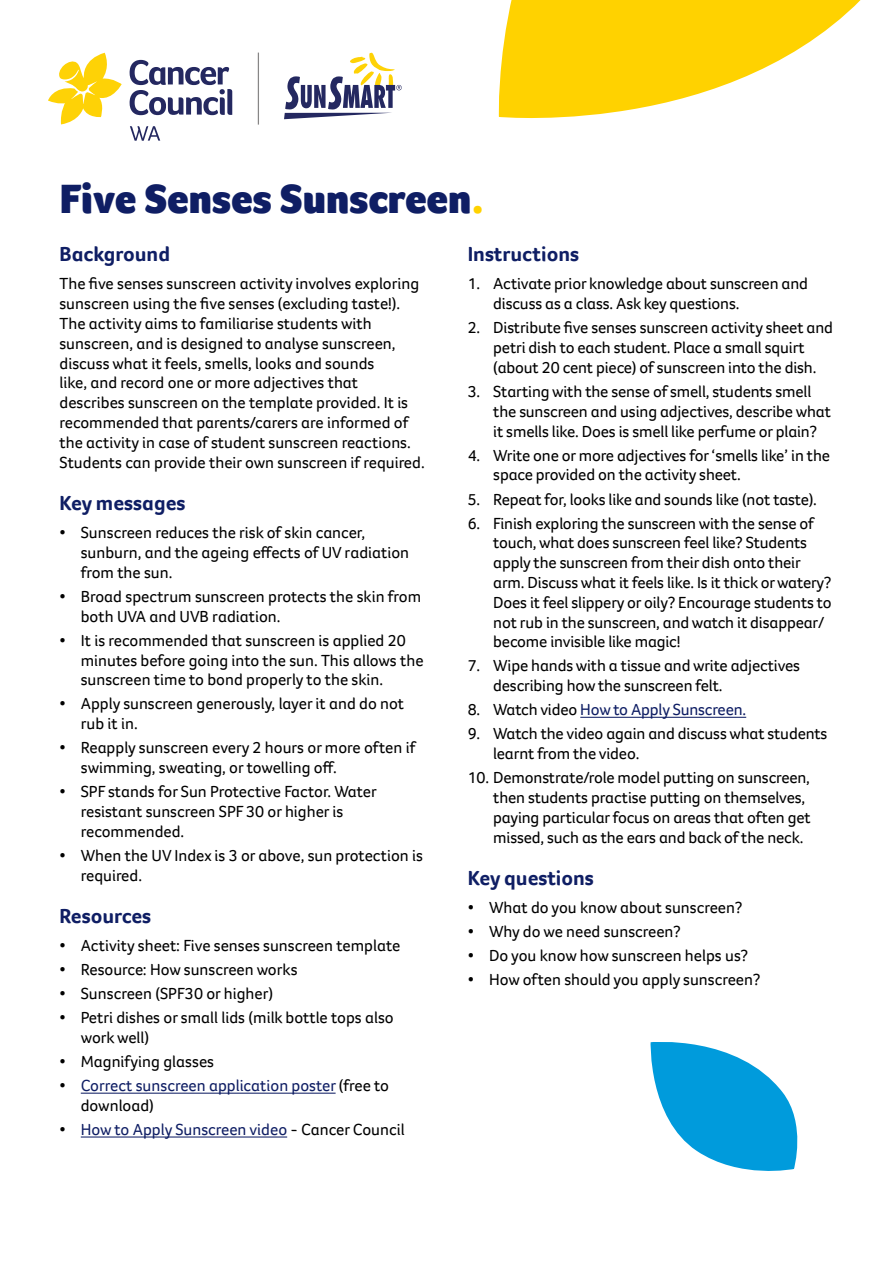
<style>
.page{position:relative;width:893px;height:1263px;background:#fff}
.page>*{position:absolute;margin:0;border:0;box-sizing:border-box;transform-origin:0 0}
.t1{font:900 42px "Foco CC";color:#0f1e64}
.t2{font:700 21px "Foco CC";color:#0f1e64}
.t3{font:16.5px/19.8px "Foco CC";letter-spacing:-.01em;color:#000}
.t4{font:16.5px/19.8px "Foco CC";color:#0f1e64}
.s1{color:#ffd200}
.s2{color:#000}
</style>
<div class="page">
<hr style="left:81px;top:1093px;width:255px;height:1px;background:#0f1e64">
<hr style="left:81px;top:1136px;width:206px;height:1px;background:#0f1e64">
<hr style="left:580px;top:717px;width:166px;height:1px;background:#0f1e64">
<svg style="left:650px;top:1042px;width:148px;height:129px"></svg>
<svg style="left:48px;top:53px;width:74px;height:71px"></svg>
<svg style="left:130px;top:126px;width:30px;height:15px"></svg>
<svg style="left:130px;top:60px;width:102px;height:55px"></svg>
<hr style="left:258px;top:53px;width:1px;height:72px;background:#878686">
<svg style="left:284px;top:52px;width:118px;height:67px"></svg>
<svg style="left:498px;top:0;width:363px;height:118px;fill:#ffd200"></svg>
<h1 class="t1" style="left:60px;top:174px;width:426px">Five Senses Sunscreen<span class="s1">.</span></h1>
<p class="t2" style="left:60px;top:245px;width:112px">Background</p>
<p class="t3" style="left:60px;top:274px;width:367px">The five senses sunscreen activity involves exploring sunscreen using the five senses (excluding taste!).<br>The activity aims to familiarise students with sunscreen, and is designed to analyse sunscreen, discuss what it feels, smells, looks and sounds<br>like, and record one or more adjectives that describes sunscreen on the template provided. It is recommended that parents/carers are informed of the activity in case of student sunscreen reactions.<br>Students can provide their own sunscreen if required.</p>
<p class="t2" style="left:60px;top:494px;width:127px">Key messages</p>
<p class="t3" style="left:81px;top:523px;width:330px;text-indent:-21px">• Sunscreen reduces the risk of skin cancer, sunburn, and the ageing effects of UV radiation from the sun.</p>
<p class="t3" style="left:81px;top:586px;width:342px;text-indent:-21px">• Broad spectrum sunscreen protects the skin from both UVA and UVB radiation.</p>
<p class="t3" style="left:81px;top:630px;width:344px;text-indent:-21px">• It is recommended that sunscreen is applied 20 minutes before going into the sun. This allows the sunscreen time to bond properly to the skin.</p>
<p class="t3" style="left:81px;top:694px;width:325px;text-indent:-21px">• Apply sunscreen generously, layer it and do not rub it in.</p>
<p class="t3" style="left:81px;top:738px;width:336px;text-indent:-21px">• Reapply sunscreen every 2 hours or more often if swimming, sweating, or towelling off.</p>
<p class="t3" style="left:81px;top:781px;width:298px;text-indent:-21px">• SPF stands for Sun Protective Factor. Water resistant sunscreen SPF 30 or higher is recommended.</p>
<p class="t3" style="left:81px;top:845px;width:344px;text-indent:-21px">• When the UV Index is 3 or above, sun protection is required.</p>
<p class="t2" style="left:60px;top:907px;width:93px">Resources</p>
<p class="t3" style="left:60px;top:935px;width:342px">• Activity sheet: Five senses sunscreen template</p>
<p class="t3" style="left:60px;top:959px;width:240px">• Resource: How sunscreen works</p>
<p class="t3" style="left:60px;top:983px;width:215px">• Sunscreen (SPF30 or higher)</p>
<p class="t3" style="left:81px;top:1008px;width:315px;text-indent:-21px">• Petri dishes or small lids (milk bottle tops also work well)</p>
<p class="t3" style="left:60px;top:1051px;width:156px">• Magnifying glasses</p>
<p class="t4" style="left:81px;top:1075px;width:310px;text-indent:-21px"><span class="s2">•</span> Correct sunscreen application poster <span class="s2">(free to download)</span></p>
<p class="t4" style="left:60px;top:1119px;width:347px"><span class="s2">•</span> How to Apply Sunscreen video <span class="s2">- Cancer Council</span></p>
<p class="t2" style="left:468px;top:245px;width:113px">Instructions</p>
<p class="t3" style="left:493px;top:274px;width:316px;text-indent:-26px">1. Activate prior knowledge about sunscreen and discuss as a class. Ask key questions.</p>
<p class="t3" style="left:468px;top:318px;width:367px;text-align:center">2. Distribute five senses sunscreen activity sheet and petri dish to each student. Place a small squirt<br>(about 20 cent piece) of sunscreen into the dish.</p>
<p class="t3" style="left:493px;top:381px;width:339px;text-indent:-26px">3. Starting with the sense of smell, students smell the sunscreen and using adjectives, describe what it smells like. Does is smell like perfume or plain?</p>
<p class="t3" style="left:493px;top:445px;width:338px;text-indent:-26px">4. Write one or more adjectives for ‘smells like’ in the space provided on the activity sheet.</p>
<p class="t3" style="left:468px;top:489px;width:351px">5. Repeat for, looks like and sounds like (not taste).</p>
<p class="t3" style="left:493px;top:513px;width:340px;text-indent:-26px">6. Finish exploring the sunscreen with the sense of touch, what does sunscreen feel like? Students apply the sunscreen from their dish onto their arm. Discuss what it feels like. Is it thick or watery?<br>Does it feel slippery or oily? Encourage students to not rub in the sunscreen, and watch it disappear/ become invisible like magic!</p>
<p class="t3" style="left:493px;top:656px;width:308px;text-indent:-26px">7. Wipe hands with a tissue and write adjectives describing how the sunscreen felt.</p>
<p class="t4" style="left:468px;top:700px;width:280px"><span class="s2">8. Watch video</span> How to Apply Sunscreen.</p>
<p class="t3" style="left:493px;top:724px;width:336px;text-indent:-26px">9. Watch the video again and discuss what students learnt from the video.</p>
<p class="t3" style="left:493px;top:767px;width:319px;text-indent:-26px">10. Demonstrate/role model putting on sunscreen, then students practise putting on themselves, paying particular focus on areas that often get missed, such as the ears and back of the neck.</p>
<p class="t2" style="left:468px;top:869px;width:128px">Key questions</p>
<p class="t3" style="left:468px;top:897px;width:276px">• What do you know about sunscreen?</p>
<p class="t3" style="left:468px;top:921px;width:215px">• Why do we need sunscreen?</p>
<p class="t3" style="left:468px;top:946px;width:282px">• Do you know how sunscreen helps us?</p>
<p class="t3" style="left:468px;top:970px;width:294px">• How often should you apply sunscreen?</p>
</div>
